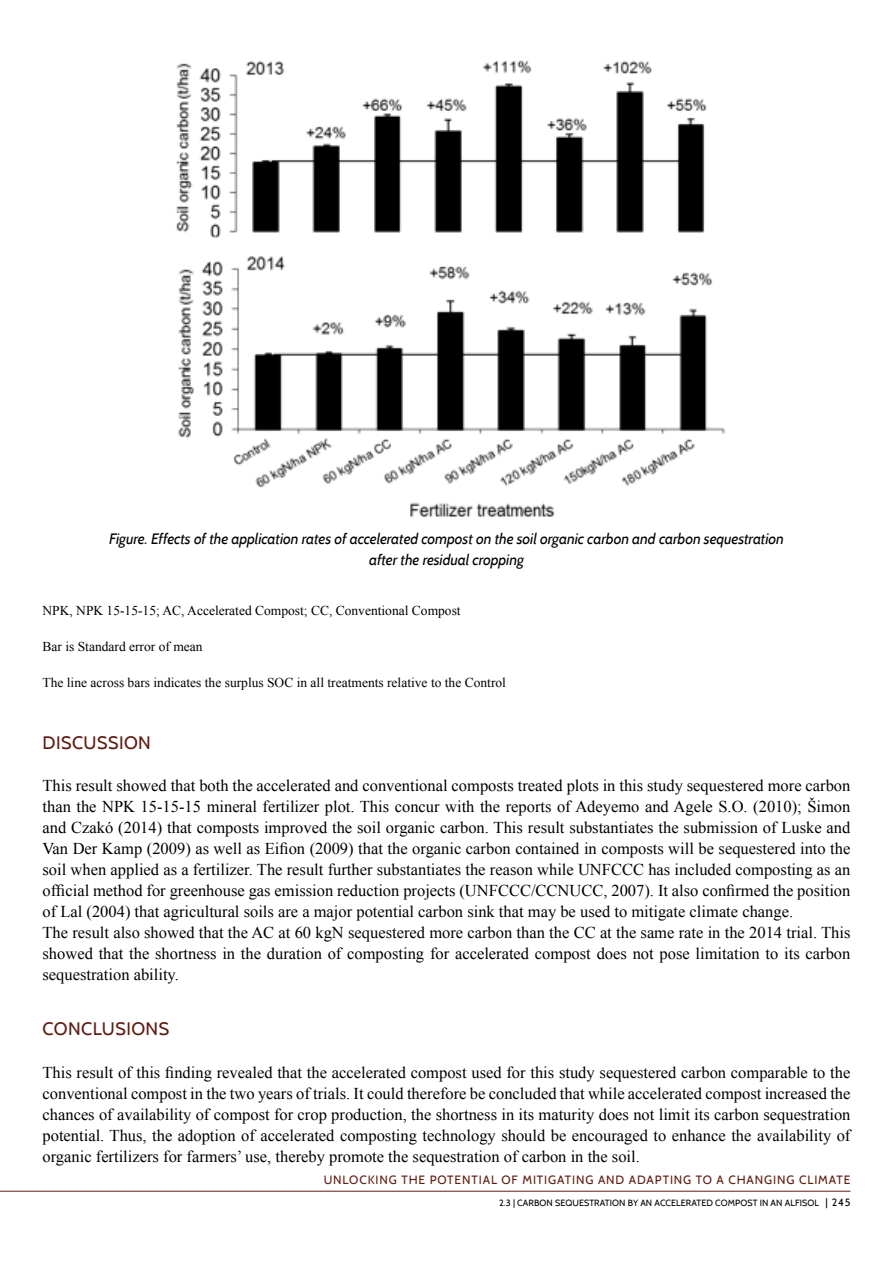
<style>
.page{position:relative;width:893px;height:1263px;background:#fff}
.page>*{position:absolute;margin:0;border:0;box-sizing:border-box;transform-origin:0 0}
.t1{font:18px "Cabin";letter-spacing:.025em;color:#5f1c10}
.t2{font:16.5px/21px "Times New Roman";color:#000}
.t3{font:italic 15px/21px "Cabin";letter-spacing:-.005em;color:#000;text-align:center}
.t4{font:13.5px "Times New Roman";color:#000}
.t5{font:12px "Cabin";letter-spacing:.075em;color:#5f1c10}
.t6{font:10.5px "Cabin";color:#000}
.t7{font:9px "Cabin";letter-spacing:.01em;color:#000}
</style>
<div class="page">
<hr style="left:0;top:1191px;width:850px;height:1px;background:#5f1c10">
<img style="left:176px;top:60px;width:549px;height:457px">
<p class="t3" style="left:109px;top:528px;width:676px">Figure. Effects of the application rates of accelerated compost on the soil organic carbon and carbon sequestration after the residual cropping</p>
<p class="t4" style="left:43px;top:601px;width:420px">NPK, NPK 15-15-15; AC, Accelerated Compost; CC, Conventional Compost</p>
<p class="t4" style="left:43px;top:637px;width:162px">Bar is Standard error of mean</p>
<p class="t4" style="left:43px;top:673px;width:465px">The line across bars indicates the surplus SOC in all treatments relative to the Control</p>
<p class="t1" style="left:43px;top:732px;width:110px">DISCUSSION</p>
<p class="t2" style="left:43px;top:775px;width:809px">This result showed that both the accelerated and conventional composts treated plots in this study sequestered more carbon than the NPK 15-15-15 mineral fertilizer plot. This concur with the reports of Adeyemo and Agele S.O. (2010); Šimon and Czakó (2014) that composts improved the soil organic carbon. This result substantiates the submission of Luske and Van Der Kamp (2009) as well as Eifion (2009) that the organic carbon contained in composts will be sequestered into the soil when applied as a fertilizer. The result further substantiates the reason while UNFCCC has included composting as an official method for greenhouse gas emission reduction projects (UNFCCC/CCNUCC, 2007). It also confirmed the position of Lal (2004) that agricultural soils are a major potential carbon sink that may be used to mitigate climate change.<br>The result also showed that the AC at 60 kgN sequestered more carbon than the CC at the same rate in the 2014 trial. This showed that the shortness in the duration of composting for accelerated compost does not pose limitation to its carbon sequestration ability.</p>
<p class="t1" style="left:43px;top:1018px;width:128px">CONCLUSIONS</p>
<p class="t2" style="left:43px;top:1061px;width:809px;text-align:justify">This result of this finding revealed that the accelerated compost used for this study sequestered carbon comparable to the conventional compost in the two years of trials. It could therefore be concluded that while accelerated compost increased the chances of availability of compost for crop production, the shortness in its maturity does not limit its carbon sequestration potential. Thus, the adoption of accelerated composting technology should be encouraged to enhance the availability of organic fertilizers for farmers’ use, thereby promote the sequestration of carbon in the soil.</p>
<p class="t5" style="left:324px;top:1172px;width:528px">UNLOCKING THE POTENTIAL OF MITIGATING AND ADAPTING TO A CHANGING CLIMATE</p>
<p class="t7" style="left:499px;top:1197px;width:31px">2.3 | CARBON</p>
<p class="t7" style="left:555px;top:1197px;width:12px">SEQUESTRATION</p>
<p class="t7" style="left:628px;top:1197px;width:39px">BY AN ACCELERATED</p>
<p class="t7" style="left:715px;top:1197px;width:7px">COMPOST</p>
<p class="t7" style="left:760px;top:1197px;width:37px">IN AN ALFISOL</p>
<p class="t6" style="left:825px;top:1196px;width:26px">| 245</p>
</div>
